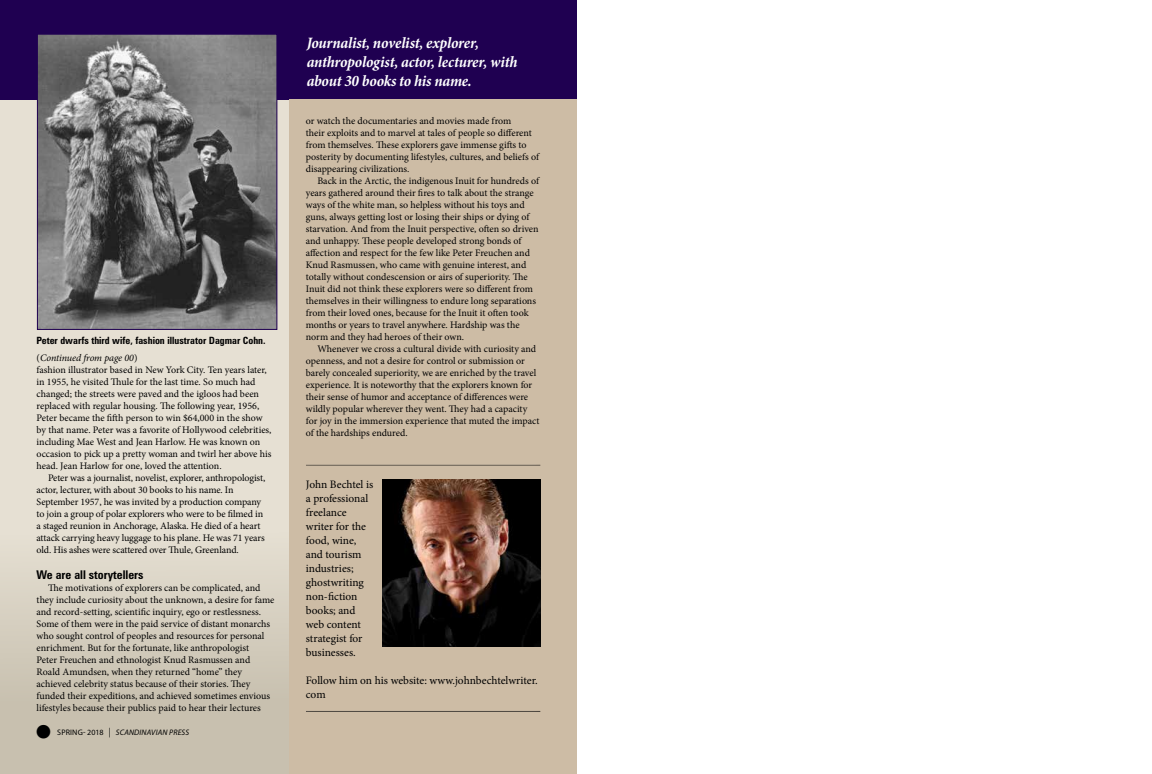
<style>
.page{position:relative;width:1152px;height:774px;background:#fff}
.page>*{position:absolute;margin:0;border:0;box-sizing:border-box;transform-origin:0 0}
.t1{font:italic 700 condensed 16px/19.2px "Minion Pro";letter-spacing:-.015em;color:#fff}
.t2{font:700 condensed 12px "Zurich BT";color:#000}
.t3{font:11.4px/14px "Minion Pro";letter-spacing:-.005em;color:#000}
.t4{font:10px/12px "Minion Pro";letter-spacing:-.005em;color:#000}
.t5{font:700 condensed 10px "Zurich BT";color:#000}
.t6{font:italic 8px "Myriad Pro";letter-spacing:.02em;color:#000}
.s1{font-style:italic}
.s2{font-family:"Combi Numerals Solid";font-style:normal;font-size:18px}
.s3{font-style:normal}
.s4{font-style:normal;font-size:9.6px}
</style>
<div class="page">
<div style="left:0;top:0;width:577px;height:774px;background:#e6e0d3"></div>
<div style="left:0;top:477px;width:577px;height:297px;background:linear-gradient(to bottom,#eae4d8,#c2baa8)"></div>
<div style="left:0;top:0;width:577px;height:100px;background:#1f0051"></div>
<div style="left:289px;top:100px;width:288px;height:674px;background:#cdbca5"></div>
<img style="left:39px;top:36px;width:236px;height:292px">
<div style="left:37px;top:34px;width:240px;height:296px;border:1px solid #1f0051"></div>
<img style="left:382px;top:479px;width:159px;height:167px">
<hr style="left:305px;top:463px;width:237px;height:3px;background:#000;opacity:.75">
<hr style="left:305px;top:709px;width:237px;height:3px;background:#000;opacity:.75">
<p class="t5" style="left:37px;top:334px;width:231px">Peter dwarfs third wife, fashion illustrator Dagmar Cohn.</p>
<p class="t4" style="left:37px;top:352px;width:237px">(<span class="s1">Continued from page 00</span>)<br>fashion illustrator based in New York City. Ten years later, in 1955, he visited Thule for the last time. So much had changed; the streets were paved and the igloos had been replaced with regular housing. The following year, 1956, Peter became the fifth person to win $64,000 in the show by that name. Peter was a favorite of Hollywood celebrities, including Mae West and Jean Harlow. He was known on occasion to pick up a pretty woman and twirl her above his head. Jean Harlow for one, loved the attention.</p>
<p class="t4" style="left:37px;top:472px;width:230px;text-indent:12px">Peter was a journalist, novelist, explorer, anthropologist, actor, lecturer, with about 30 books to his name. In September 1957, he was invited by a production company to join a group of polar explorers who were to be filmed in a staged reunion in Anchorage, Alaska. He died of a heart attack carrying heavy luggage to his plane. He was 71 years old. His ashes were scattered over Thule, Greenland.</p>
<p class="t2" style="left:37px;top:568px;width:109px">We are all storytellers</p>
<p class="t4" style="left:37px;top:582px;width:239px;text-indent:12px">The motivations of explorers can be complicated, and they include curiosity about the unknown, a desire for fame and record-setting, scientific inquiry, ego or restlessness.<br>Some of them were in the paid service of distant monarchs who sought control of peoples and resources for personal enrichment. But for the fortunate, like anthropologist<br>Peter Freuchen and ethnologist Knud Rasmussen and Roald Amundsen, when they returned “home” they achieved celebrity status because of their stories. They funded their expeditions, and achieved sometimes envious lifestyles because their publics paid to hear their lectures</p>
<p class="t6" style="left:36px;top:727px;width:154px"><span class="s2">O</span> <span class="s3">SPRING- 2018</span> <span class="s4">|</span> SCANDINAVIAN PRESS</p>
<h1 class="t1" style="left:307px;top:33px;width:212px">Journalist, novelist, explorer, anthropologist, actor, lecturer, with about 30 books to his name.</h1>
<p class="t4" style="left:306px;top:115px;width:235px">or watch the documentaries and movies made from<br>their exploits and to marvel at tales of people so different from themselves. These explorers gave immense gifts to posterity by documenting lifestyles, cultures, and beliefs of disappearing civilizations.</p>
<p class="t4" style="left:306px;top:175px;width:235px;text-indent:12px">Back in the Arctic, the indigenous Inuit for hundreds of years gathered around their fires to talk about the strange ways of the white man, so helpless without his toys and guns, always getting lost or losing their ships or dying of starvation. And from the Inuit perspective, often so driven and unhappy. These people developed strong bonds of affection and respect for the few like Peter Freuchen and Knud Rasmussen, who came with genuine interest, and totally without condescension or airs of superiority. The Inuit did not think these explorers were so different from themselves in their willingness to endure long separations from their loved ones, because for the Inuit it often took months or years to travel anywhere. Hardship was the norm and they had heroes of their own.</p>
<p class="t4" style="left:306px;top:343px;width:235px;text-indent:12px">Whenever we cross a cultural divide with curiosity and openness, and not a desire for control or submission or barely concealed superiority, we are enriched by the travel experience. It is noteworthy that the explorers known for their sense of humor and acceptance of differences were wildly popular wherever they went. They had a capacity for joy in the immersion experience that muted the impact of the hardships endured.</p>
<p class="t3" style="left:306px;top:477px;width:69px">John Bechtel is a professional freelance writer for the food, wine, and tourism industries; ghostwriting non-fiction books; and web content strategist for businesses.</p>
<p class="t3" style="left:306px;top:673px;width:233px">Follow him on his website: www.johnbechtelwriter. com</p>
</div>
